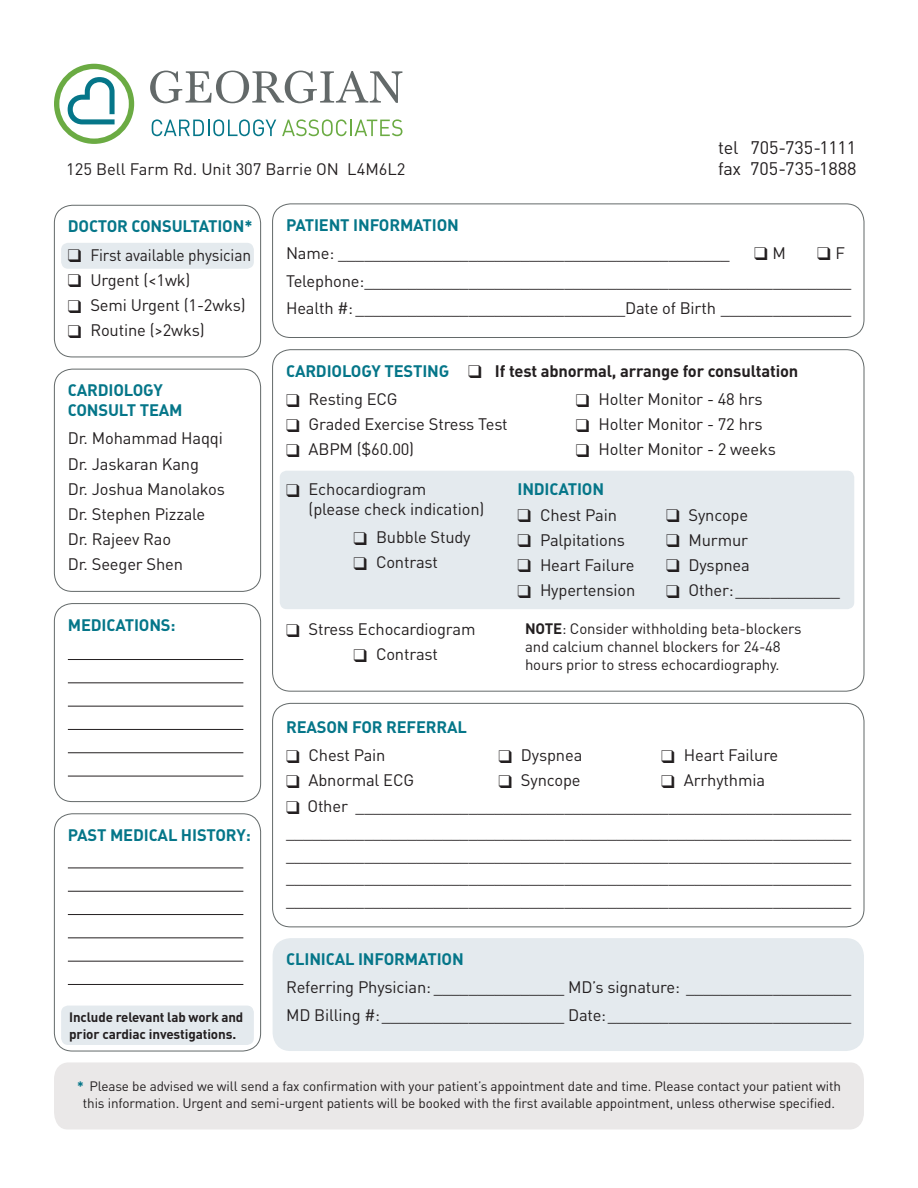
<style>
.page{position:relative;width:918px;height:1188px;background:#fff}
.page>*{position:absolute;margin:0;border:0;box-sizing:border-box;transform-origin:0 0}
.t1{font:18px/21px "DIN";color:#231f20}
.t2{font:16.5px/25px "DIN";letter-spacing:-.01em;color:#231f20}
.t3{font:700 16.5px/19.8px "DIN";letter-spacing:-.01em;color:#057689}
.t4{font:700 16.5px "DIN";letter-spacing:-.01em;color:#231f20}
.t5{font:16.5px "DIN";letter-spacing:-.01em;color:#231f20;scale:.94 1}
.t6{font:15px/18px "DIN";letter-spacing:-.01em;color:#231f20}
.t7{font:13.5px/16.5px "DIN";letter-spacing:-.01em;color:#231f20;text-align:center}
.t8{font:700 13.5px/16.2px "DIN";letter-spacing:-.01em;color:#231f20}
.s1{font-weight:700}
.s2{font-weight:700;color:#057689}
</style>
<div class="page">
<div style="left:280px;top:471px;width:574px;height:138px;background:#e4eaee;border-radius:7px"></div>
<div style="left:61px;top:243px;width:193px;height:26px;background:#e4eaee;border-radius:7px"></div>
<svg style="left:54px;top:64px;width:80px;height:80px"></svg>
<svg style="left:150px;top:71px;width:252px;height:32px"></svg>
<svg style="left:152px;top:119px;width:124px;height:17px"></svg>
<svg style="left:282px;top:119px;width:120px;height:17px"></svg>
<div style="left:272px;top:204px;width:592px;height:134px;border:1px solid #636969;border-radius:18px"></div>
<div style="left:273px;top:938px;width:591px;height:113px;background:#e4eaee;border-radius:18px"></div>
<div style="left:54px;top:369px;width:207px;height:223px;border:1px solid #636969;border-radius:18px"></div>
<div style="left:54px;top:603px;width:207px;height:199px;border:1px solid #636969;border-radius:18px"></div>
<hr style="left:68px;top:659px;width:175px;height:1px;background:#231f20">
<hr style="left:68px;top:682px;width:175px;height:1px;background:#231f20">
<hr style="left:68px;top:706px;width:175px;height:1px;background:#231f20">
<hr style="left:68px;top:729px;width:175px;height:1px;background:#231f20">
<hr style="left:68px;top:752px;width:175px;height:1px;background:#231f20">
<hr style="left:68px;top:776px;width:175px;height:1px;background:#231f20">
<div style="left:54px;top:813px;width:207px;height:238px;border:1px solid #636969;border-radius:18px"></div>
<hr style="left:68px;top:868px;width:175px;height:1px;background:#231f20">
<hr style="left:68px;top:891px;width:175px;height:1px;background:#231f20">
<hr style="left:68px;top:914px;width:175px;height:1px;background:#231f20">
<hr style="left:68px;top:937px;width:175px;height:1px;background:#231f20">
<hr style="left:68px;top:961px;width:175px;height:1px;background:#231f20">
<hr style="left:68px;top:984px;width:175px;height:1px;background:#231f20">
<div style="left:272px;top:703px;width:592px;height:224px;border:1px solid #636969;border-radius:18px"></div>
<div style="left:54px;top:205px;width:207px;height:152px;border:1px solid #636969;border-radius:18px"></div>
<div style="left:54px;top:1062px;width:810px;height:68px;background:#eae8e8"></div>
<div style="left:61px;top:1006px;width:193px;height:39px;background:#e4eaee;border-radius:7px"></div>
<p class="t2" style="left:66px;top:156px;width:341px">125 Bell Farm Rd. Unit 307 Barrie ON L4M6L2</p>
<p class="t1" style="left:718px;top:137px;width:140px">tel 705-735-1111 fax 705-735-1888</p>
<p class="t3" style="left:68px;top:216px;width:186px">DOCTOR CONSULTATION*</p>
<p class="t5" style="left:68px;top:245px;width:196px">❑ First available physician</p>
<p class="t2" style="left:68px;top:267px;width:124px">❑ Urgent (&lt;1wk)</p>
<p class="t2" style="left:68px;top:292px;width:179px">❑ Semi Urgent (1-2wks)</p>
<p class="t2" style="left:68px;top:317px;width:138px">❑ Routine (&gt;2wks)</p>
<p class="t3" style="left:68px;top:380px;width:116px">CARDIOLOGY<br>CONSULT TEAM</p>
<p class="t2" style="left:68px;top:426px;width:159px">Dr. Mohammad Haqqi<br>Dr. Jaskaran Kang<br>Dr. Joshua Manolakos<br>Dr. Stephen Pizzale<br>Dr. Rajeev Rao<br>Dr. Seeger Shen</p>
<p class="t3" style="left:68px;top:614px;width:109px">MEDICATIONS:</p>
<p class="t3" style="left:68px;top:824px;width:185px">PAST MEDICAL HISTORY:</p>
<p class="t8" style="left:69px;top:1009px;width:176px">Include relevant lab work and prior cardiac investigations.</p>
<p class="t3" style="left:286px;top:215px;width:174px">PATIENT INFORMATION</p>
<p class="t2" style="left:286px;top:240px;width:445px">Name: _____________________________________________</p>
<p class="t2" style="left:754px;top:240px;width:33px">❑ M</p>
<p class="t2" style="left:286px;top:239px;width:567px;line-height:27.8px;text-indent:531px">❑ F<br>Telephone:________________________________________________________<br>Health #: _______________________________Date of Birth _______________</p>
<p class="t4" style="left:468px;top:360px;width:332px">❑ If test abnormal, arrange for consultation</p>
<p class="t3" style="left:286px;top:360px;width:165px">CARDIOLOGY TESTING</p>
<p class="t2" style="left:286px;top:386px;width:113px">❑ Resting ECG</p>
<p class="t2" style="left:286px;top:412px;width:223px">❑ Graded Exercise Stress Test</p>
<p class="t2" style="left:286px;top:437px;width:130px">❑ ABPM ($60.00)</p>
<p class="t2" style="left:576px;top:386px;width:188px">❑ Holter Monitor - 48 hrs</p>
<p class="t2" style="left:576px;top:412px;width:188px">❑ Holter Monitor - 72 hrs</p>
<p class="t2" style="left:576px;top:437px;width:202px">❑ Holter Monitor - 2 weeks</p>
<p class="t2" style="left:309px;top:479px;width:177px;line-height:19.8px;text-indent:-23px">❑ Echocardiogram<br>(please check indication)</p>
<p class="t2" style="left:354px;top:525px;width:119px">❑ Bubble Study</p>
<p class="t2" style="left:354px;top:550px;width:86px">❑ Contrast</p>
<p class="t2" style="left:286px;top:616px;width:191px">❑ Stress Echocardiogram</p>
<p class="t2" style="left:354px;top:641px;width:86px">❑ Contrast</p>
<p class="t3" style="left:518px;top:479px;width:88px">INDICATION</p>
<p class="t2" style="left:518px;top:502px;width:101px">❑ Chest Pain</p>
<p class="t2" style="left:518px;top:527px;width:109px">❑ Palpitations</p>
<p class="t2" style="left:518px;top:552px;width:119px">❑ Heart Failure</p>
<p class="t2" style="left:518px;top:577px;width:119px">❑ Hypertension</p>
<p class="t2" style="left:666px;top:502px;width:84px">❑ Syncope</p>
<p class="t2" style="left:666px;top:527px;width:84px">❑ Murmur</p>
<p class="t2" style="left:666px;top:552px;width:85px">❑ Dyspnea</p>
<p class="t2" style="left:666px;top:577px;width:176px">❑ Other:____________</p>
<p class="t6" style="left:525px;top:619px;width:278px"><span class="s1">NOTE</span>: Consider withholding beta-blockers and calcium channel blockers for 24-48 hours prior to stress echocardiography.</p>
<p class="t3" style="left:286px;top:716px;width:183px">REASON FOR REFERRAL</p>
<p class="t2" style="left:286px;top:743px;width:101px">❑ Chest Pain</p>
<p class="t2" style="left:286px;top:768px;width:130px">❑ Abnormal ECG</p>
<p class="t2" style="left:286px;top:793px;width:567px;line-height:26px">❑ Other _________________________________________________________ _________________________________________________________________</p>
<p class="t2" style="left:286px;top:843px;width:567px;line-height:22.5px;text-align:justify">_________________________________________________________________ _________________________________________________________________ _________________________________________________________________</p>
<p class="t2" style="left:661px;top:743px;width:119px">❑ Heart Failure</p>
<p class="t2" style="left:661px;top:768px;width:105px">❑ Arrhythmia</p>
<p class="t2" style="left:498px;top:743px;width:85px">❑ Dyspnea</p>
<p class="t2" style="left:498px;top:768px;width:84px">❑ Syncope</p>
<p class="t3" style="left:286px;top:949px;width:179px">CLINICAL INFORMATION</p>
<p class="t2" style="left:286px;top:973px;width:567px;line-height:27.8px">Referring Physician: _______________ MD’s signature: ___________________<br>MD Billing #:_____________________ Date:____________________________</p>
<p class="t7" style="left:77px;top:1078px;width:765px"><span class="s2">*</span> Please be advised we will send a fax confirmation with your patient’s appointment date and time. Please contact your patient with this information. Urgent and semi-urgent patients will be booked with the first available appointment, unless otherwise specified.</p>
</div>
